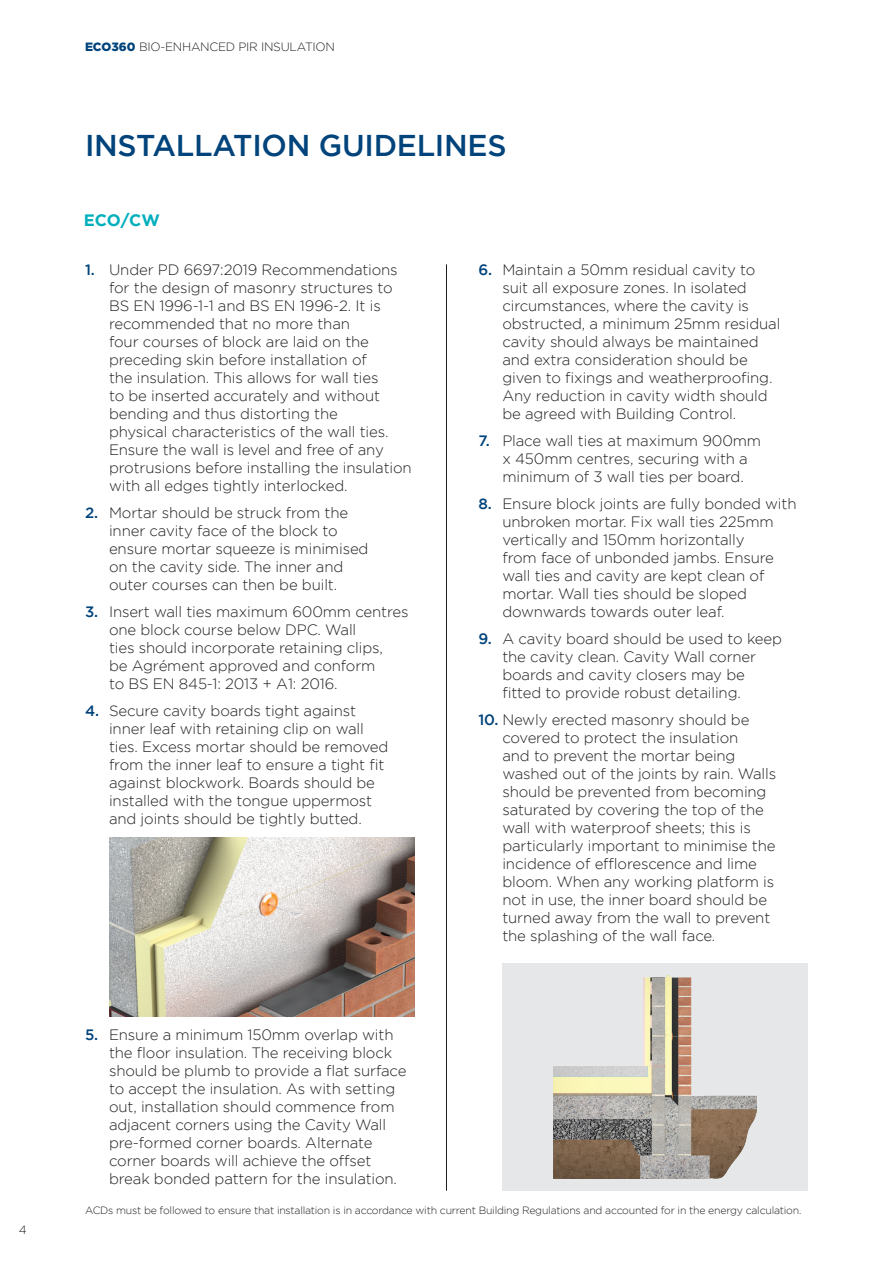
<style>
.page{position:relative;width:893px;height:1263px;background:#fff}
.page>*{position:absolute;margin:0;border:0;box-sizing:border-box;transform-origin:0 0}
.t1{font:500 30px "Gotham";letter-spacing:-.01em;color:#01437b}
.t2{font:700 16.5px "Gotham";color:#00afbc}
.t3{font:300 15px/18px "Gotham";letter-spacing:-.01em;color:#231f20}
.t4{font:300 12px "Gotham";letter-spacing:-.02em;color:#231f20}
.t5{font:300 10.5px "Gotham";letter-spacing:-.02em;color:#231f20}
.s1{font-weight:900;color:#01437b}
.s2{font-weight:500;color:#01437b}
</style>
<div class="page">
<hr style="left:446px;top:264px;width:1px;height:927px;background:#231f20">
<img style="left:109px;top:838px;width:306px;height:178px">
<div style="left:503px;top:963px;width:305px;height:228px;background:#e6e7e9"></div>
<img style="left:554px;top:976px;width:203px;height:202px">
<p class="t4" style="left:19px;top:1223px;width:9px">4</p>
<p class="t4" style="left:85px;top:40px;width:251px"><span class="s1">ECO360</span> BIO-ENHANCED PIR INSULATION</p>
<h1 class="t1" style="left:85px;top:128px;width:423px">INSTALLATION GUIDELINES</h1>
<p class="t2" style="left:84px;top:210px;width:77px">ECO/CW</p>
<p class="t3" style="left:109px;top:261px;width:304px;text-indent:-24px"><span class="s2">1.</span> Under PD 6697:2019 Recommendations for the design of masonry structures to BS EN 1996-1-1 and BS EN 1996-2. It is recommended that no more than<br>four courses of block are laid on the preceding skin before installation of<br>the insulation. This allows for wall ties<br>to be inserted accurately and without bending and thus distorting the<br>physical characteristics of the wall ties.<br>Ensure the wall is level and free of any protrusions before installing the insulation with all edges tightly interlocked.</p>
<p class="t3" style="left:109px;top:504px;width:261px;text-indent:-24px"><span class="s2">2.</span> Mortar should be struck from the inner cavity face of the block to ensure mortar squeeze is minimised on the cavity side. The inner and outer courses can then be built.</p>
<p class="t3" style="left:109px;top:603px;width:301px;text-indent:-24px"><span class="s2">3.</span> Insert wall ties maximum 600mm centres one block course below DPC. Wall<br>ties should incorporate retaining clips,<br>be Agrément approved and conform<br>to BS EN 845-1: 2013 + A1: 2016.</p>
<p class="t3" style="left:109px;top:702px;width:281px;text-indent:-24px"><span class="s2">4.</span> Secure cavity boards tight against inner leaf with retaining clip on wall ties. Excess mortar should be removed from the inner leaf to ensure a tight fit against blockwork. Boards should be installed with the tongue uppermost and joints should be tightly butted.</p>
<p class="t3" style="left:109px;top:1026px;width:299px;text-indent:-24px"><span class="s2">5.</span> Ensure a minimum 150mm overlap with the floor insulation. The receiving block should be plumb to provide a flat surface to accept the insulation. As with setting out, installation should commence from adjacent corners using the Cavity Wall pre-formed corner boards. Alternate corner boards will achieve the offset break bonded pattern for the insulation.</p>
<p class="t3" style="left:502px;top:261px;width:280px;text-indent:-24px"><span class="s2">6.</span> Maintain a 50mm residual cavity to suit all exposure zones. In isolated circumstances, where the cavity is obstructed, a minimum 25mm residual cavity should always be maintained and extra consideration should be given to fixings and weatherproofing.<br>Any reduction in cavity width should be agreed with Building Control.</p>
<p class="t3" style="left:502px;top:432px;width:260px;text-indent:-24px"><span class="s2">7.</span> Place wall ties at maximum 900mm x 450mm centres, securing with a minimum of 3 wall ties per board.</p>
<p class="t3" style="left:502px;top:495px;width:296px;text-indent:-24px"><span class="s2">8.</span> Ensure block joints are fully bonded with unbroken mortar. Fix wall ties 225mm vertically and 150mm horizontally<br>from face of unbonded jambs. Ensure wall ties and cavity are kept clean of mortar. Wall ties should be sloped downwards towards outer leaf.</p>
<p class="t3" style="left:502px;top:630px;width:281px;text-indent:-24px"><span class="s2">9.</span> A cavity board should be used to keep the cavity clean. Cavity Wall corner boards and cavity closers may be fitted to provide robust detailing.</p>
<p class="t3" style="left:502px;top:711px;width:275px;text-indent:-24px"><span class="s2">10.</span> Newly erected masonry should be covered to protect the insulation<br>and to prevent the mortar being washed out of the joints by rain. Walls should be prevented from becoming saturated by covering the top of the wall with waterproof sheets; this is particularly important to minimise the incidence of efflorescence and lime bloom. When any working platform is not in use, the inner board should be turned away from the wall to prevent the splashing of the wall face.</p>
<p class="t5" style="left:85px;top:1204px;width:718px">ACDs must be followed to ensure that installation is in accordance with current Building Regulations and accounted for in the energy calculation.</p>
</div>
